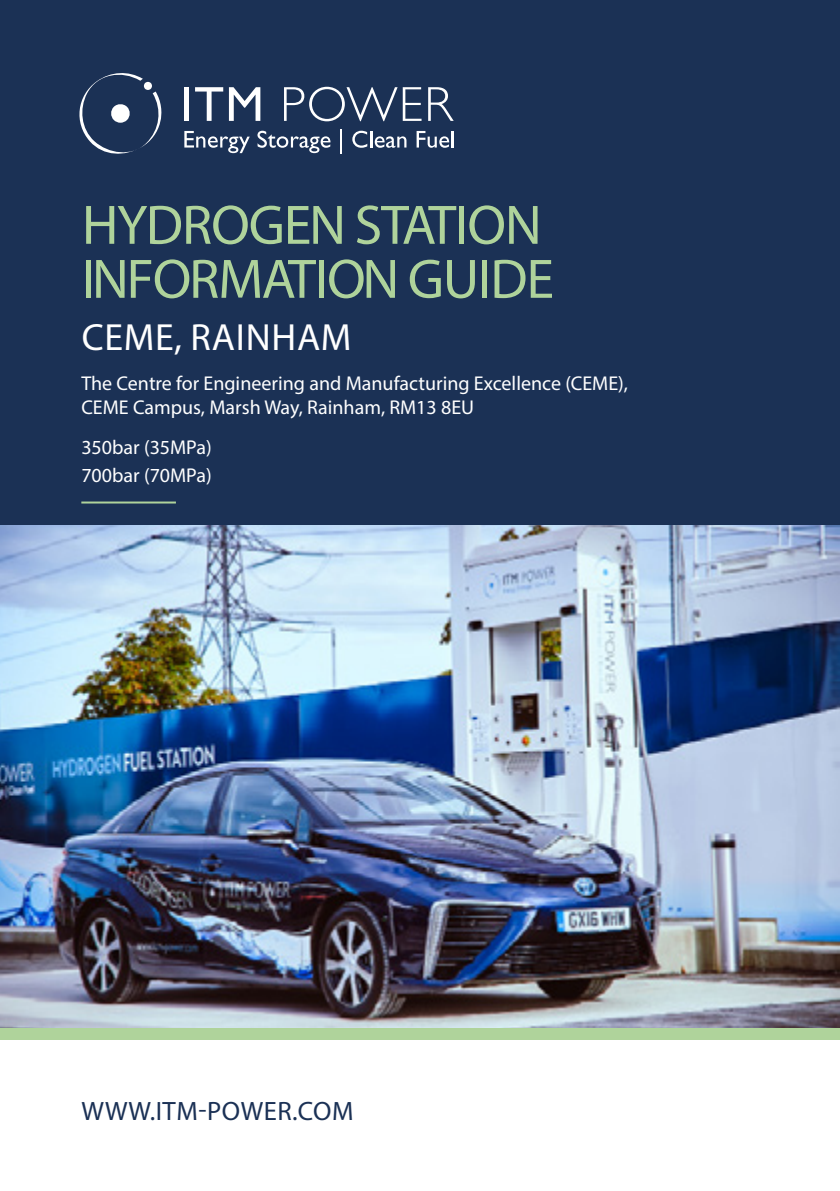
<style>
.page{position:relative;width:840px;height:1191px;background:#fff}
.page>*{position:absolute;margin:0;border:0;box-sizing:border-box;transform-origin:0 0}
.t1{font:56px/54px "Myriad Pro";letter-spacing:-.02em;color:#afd39b}
.t2{font:38px "Myriad Pro";letter-spacing:.02em;color:#fff}
.t3{font:26.6px "Myriad Pro";letter-spacing:.02em;color:#1b3155}
.t4{font:20px/24px "Myriad Pro";color:#fff}
</style>
<div class="page">
<div style="left:0;top:0;width:839px;height:914px;background:#1b3155"></div>
<svg style="left:79px;top:73px;width:83px;height:81px"></svg>
<div style="left:184px;top:87px;width:5px;height:34px;background:#fff"></div>
<svg style="left:195px;top:87px;width:28px;height:34px"></svg>
<svg style="left:229px;top:87px;width:31px;height:34px"></svg>
<svg style="left:284px;top:87px;width:137px;height:34px"></svg>
<svg style="left:428px;top:87px;width:25px;height:34px"></svg>
<svg style="left:184px;top:131px;width:65px;height:22px"></svg>
<svg style="left:257px;top:131px;width:73px;height:22px"></svg>
<hr style="left:340px;top:129px;width:2px;height:25px;background:#fff">
<svg style="left:352px;top:131px;width:54px;height:17px"></svg>
<svg style="left:416px;top:131px;width:37px;height:17px"></svg>
<img style="left:0;top:525px;width:839px;height:503px">
<hr style="left:81px;top:501px;width:95px;height:2px;background:#afd39b">
<h1 class="t1" style="left:82px;top:197px;width:473px">HYDROGEN STATION<br>INFORMATION GUIDE</h1>
<h2 class="t2" style="left:82px;top:314px;width:271px">CEME, RAINHAM</h2>
<p class="t4" style="left:81px;top:371px;width:548px">The Centre for Engineering and Manufacturing Excellence (CEME),<br>CEME Campus, Marsh Way, Rainham, RM13 8EU</p>
<p class="t4" style="left:81px;top:433px;width:132px;line-height:28px">350bar (35MPa)<br>700bar (70MPa)</p>
<h3 class="t3" style="left:82px;top:1094px;width:273px">WWW.ITM-POWER.COM</h3>
</div>
